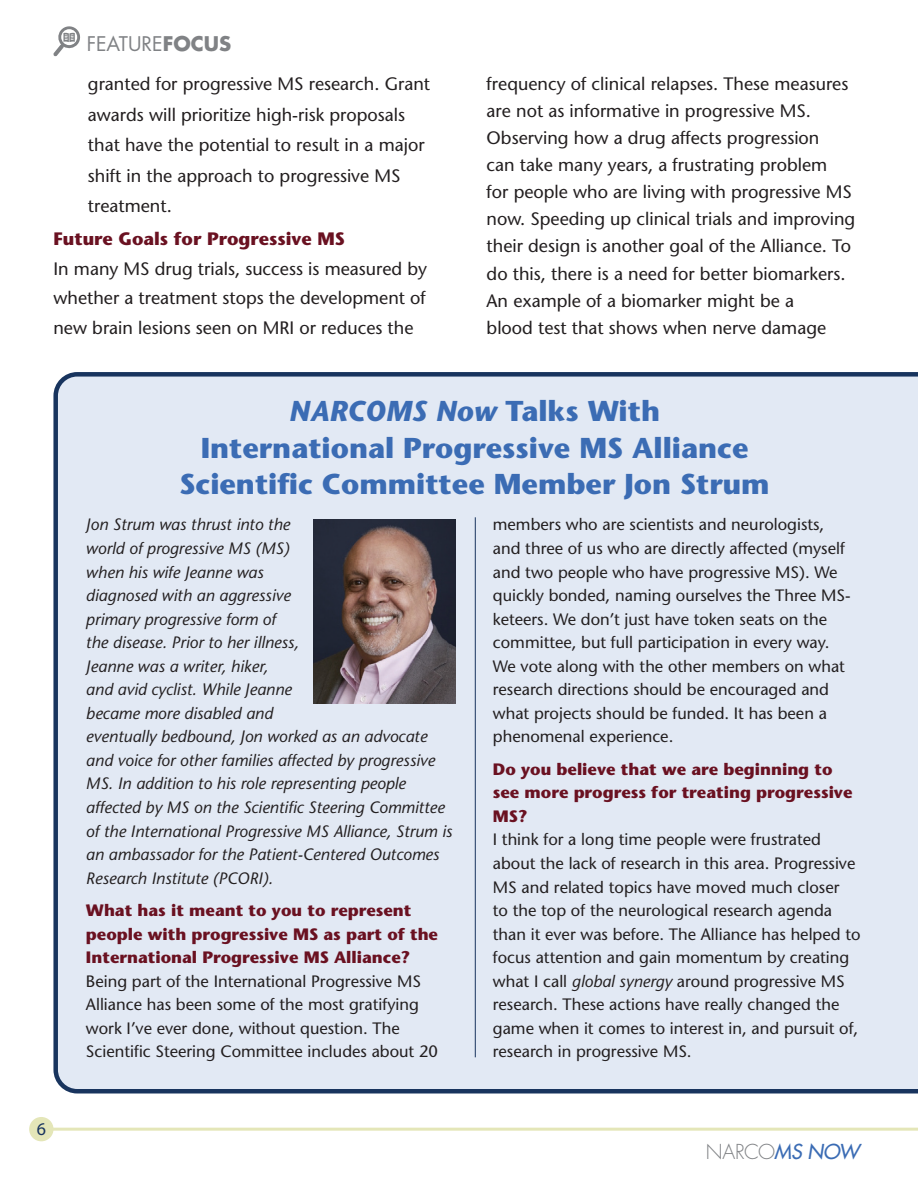
<style>
.page{position:relative;width:918px;height:1188px;background:#fff}
.page>*{position:absolute;margin:0;border:0;box-sizing:border-box;transform-origin:0 0}
.Text{font:700 28.65px/36.5px "Stone Sans";color:#3b6cb4;text-align:center}
.t1{font:300 20.1px "Futura";letter-spacing:-.025em;color:#808285}
.t2{font:19.65px "Futura";color:#808285}
.Text-2{font:18px/27.2px "Stone Sans";color:#231f20}
.Bullets{font:18px/30.6px "Stone Sans";color:#231f20}
.Subhead_1{font:700 18px "Stone Sans";color:#6a1121}
.t3{font:18px "Myriad Pro";color:#18345e}
.Text-3{font:16.5px/23.5px "Stone Sans";color:#231f20}
.Text-4{font:italic 16.5px/23.5px "Stone Sans";color:#231f20}
.Text-5{font:700 16.5px/23.5px "Stone Sans";color:#6a1121}
.s1{font-weight:700}
.s2{font-style:italic}
.s3{font-weight:400;font-style:italic;color:#3b6cb4}
</style>
<div class="page">
<svg style="left:53px;top:26px;width:27px;height:30px"></svg>
<div style="left:53px;top:372px;width:865px;height:721px;background:#e2e9f4"></div>
<hr style="left:475px;top:517px;width:1px;height:540px;background:#18345e">
<img style="left:313px;top:519px;width:142px;height:184px">
<hr style="left:41px;top:1128px;width:877px;height:3px;background:#e4e6b8">
<div style="left:29px;top:1117px;width:25px;height:24px;background:#e4e6b8;border-radius:50%"></div>
<p class="t2" style="left:87px;top:30px;width:146px">FEATURE<span class="s1">FOCUS</span></p>
<p class="Bullets" style="left:88px;top:68px;width:344px">granted for progressive MS research. Grant awards will prioritize high-risk proposals that have the potential to result in a major shift in the approach to progressive MS treatment.</p>
<p class="Subhead_1" style="left:53px;top:228px;width:293px">Future Goals for Progressive MS</p>
<p class="Text-2" style="left:53px;top:254px;width:375px;line-height:29.5px;text-align:justify">In many MS drug trials, success is measured by whether a treatment stops the development of new brain lesions seen on MRI or reduces the</p>
<p class="Text-2" style="left:487px;top:70px;width:370px">frequency of clinical relapses. These measures are not as informative in progressive MS.<br>Observing how a drug affects progression<br>can take many years, a frustrating problem<br>for people who are living with progressive MS now. Speeding up clinical trials and improving their design is another goal of the Alliance. To do this, there is a need for better biomarkers.<br>An example of a biomarker might be a<br>blood test that shows when nerve damage</p>
<p class="t3" style="left:37px;top:1117px;width:11px">6</p>
<p class="Text" style="left:180px;top:393px;width:592px"><span class="s2">NARCOMS Now</span> Talks With<br>International Progressive MS Alliance<br>Scientific Committee Member Jon Strum</p>
<p class="Text-4" style="left:86px;top:513px;width:368px">Jon Strum was thrust into the<br>world of progressive MS (MS)<br>when his wife Jeanne was<br>diagnosed with an aggressive<br>primary progressive form of<br>the disease. Prior to her illness,<br>Jeanne was a writer, hiker,<br>and avid cyclist. While Jeanne<br>became more disabled and<br>eventually bedbound, Jon worked as an advocate and voice for other families affected by progressive MS. In addition to his role representing people affected by MS on the Scientific Steering Committee of the International Progressive MS Alliance, Strum is an ambassador for the Patient-Centered Outcomes Research Institute (PCORI).</p>
<p class="Text-5" style="left:86px;top:898px;width:354px">What has it meant to you to represent people with progressive MS as part of the<br>International Progressive MS Alliance?</p>
<p class="Text-3" style="left:86px;top:969px;width:354px">Being part of the International Progressive MS Alliance has been some of the most gratifying work I’ve ever done, without question. The Scientific Steering Committee includes about 20</p>
<p class="Text-3" style="left:493px;top:513px;width:359px">members who are scientists and neurologists, and three of us who are directly affected (myself and two people who have progressive MS). We quickly bonded, naming ourselves the Three MS&shy;keteers. We don’t just have token seats on the committee, but full participation in every way.<br>We vote along with the other members on what research directions should be encouraged and what projects should be funded. It has been a phenomenal experience.</p>
<p class="Text-5" style="left:493px;top:757px;width:361px">Do you believe that we are beginning to see more progress for treating progressive<br>MS?</p>
<p class="Text-3" style="left:493px;top:828px;width:369px">I think for a long time people were frustrated about the lack of research in this area. Progressive MS and related topics have moved much closer<br>to the top of the neurological research agenda than it ever was before. The Alliance has helped to focus attention and gain momentum by creating what I call <span class="s2">global synergy</span> around progressive MS research. These actions have really changed the game when it comes to interest in, and pursuit of, research in progressive MS.</p>
<p class="t1" style="left:706px;top:1139px;width:155px">NARCO<span class="s3">MS NOW</span></p>
</div>
